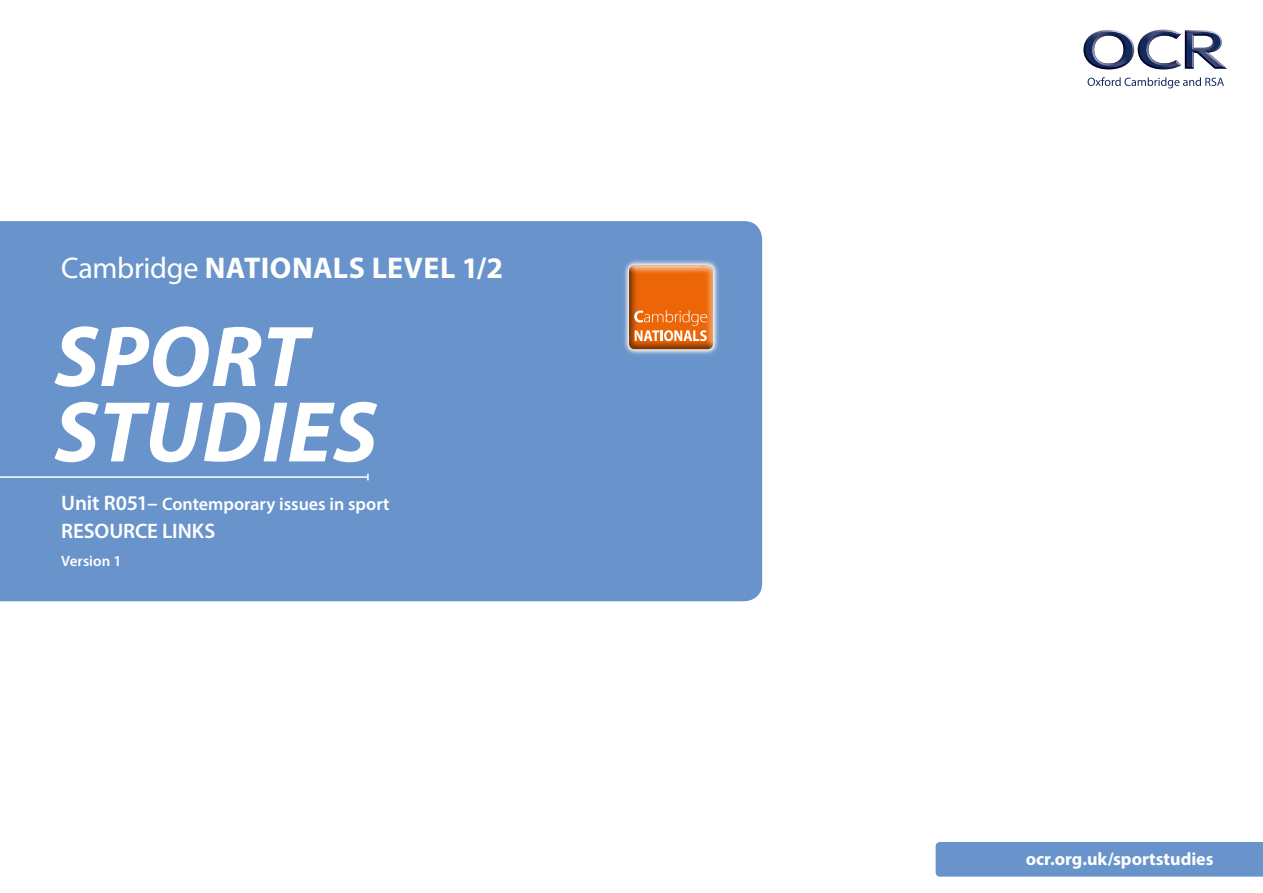
<style>
.page{position:relative;width:1263px;height:893px;background:#fff}
.page>*{position:absolute;margin:0;border:0;box-sizing:border-box;transform-origin:0 0}
.SUBJECT{font:italic 700 87px/75.4px "Myriad Pro";letter-spacing:.01em;color:#fff}
.SUBJECT-2{font:700 30px "Myriad Pro";letter-spacing:.015em;color:#fff}
.Body{font:600 21px "Myriad Pro";letter-spacing:-.005em;color:#fff}
.Body-2{font:600 18px "Myriad Pro";color:#fff}
.Body-3{font:700 18px "Myriad Pro";color:#fff}
.Body-4{font:600 15px "Myriad Pro";color:#fff}
.s1{font-weight:400}
.s2{font-size:21px}
</style>
<div class="page">
<div style="left:0;top:221px;width:762px;height:380px;background:#6994cb"></div>
<img style="left:620px;top:256px;width:102px;height:102px">
<img style="left:623px;top:260px;width:96px;height:96px">
<svg style="left:629px;top:344px;width:84px;height:5px"></svg>
<svg style="left:629px;top:265px;width:84px;height:79px;background:#e8782a"></svg>
<div style="left:935px;top:842px;width:328px;height:35px;background:#6994cb"></div>
<svg style="left:1083px;top:30px;width:144px;height:40px"></svg>
<svg style="left:1087px;top:77px;width:137px;height:11px"></svg>
<hr style="left:0;top:476px;width:368px;height:2px;background:#fff">
<h4 class="SUBJECT-2" style="left:61px;top:249px;width:443px"><span class="s1">Cambridge</span> NATIONALS LEVEL 1/2</h4>
<h4 class="SUBJECT" style="left:55px;top:316px;width:324px">SPORT<br>STUDIES</h4>
<h5 class="Body-2" style="left:61px;top:492px;width:330px"><span class="s2">Unit R051–</span> Contemporary issues in sport</h5>
<h5 class="Body" style="left:61px;top:518px;width:155px">RESOURCE LINKS</h5>
<h5 class="Body-4" style="left:61px;top:552px;width:62px">Version 1</h5>
<h5 class="Body-3" style="left:1026px;top:847px;width:189px">ocr.org.uk/sportstudies</h5>
</div>
